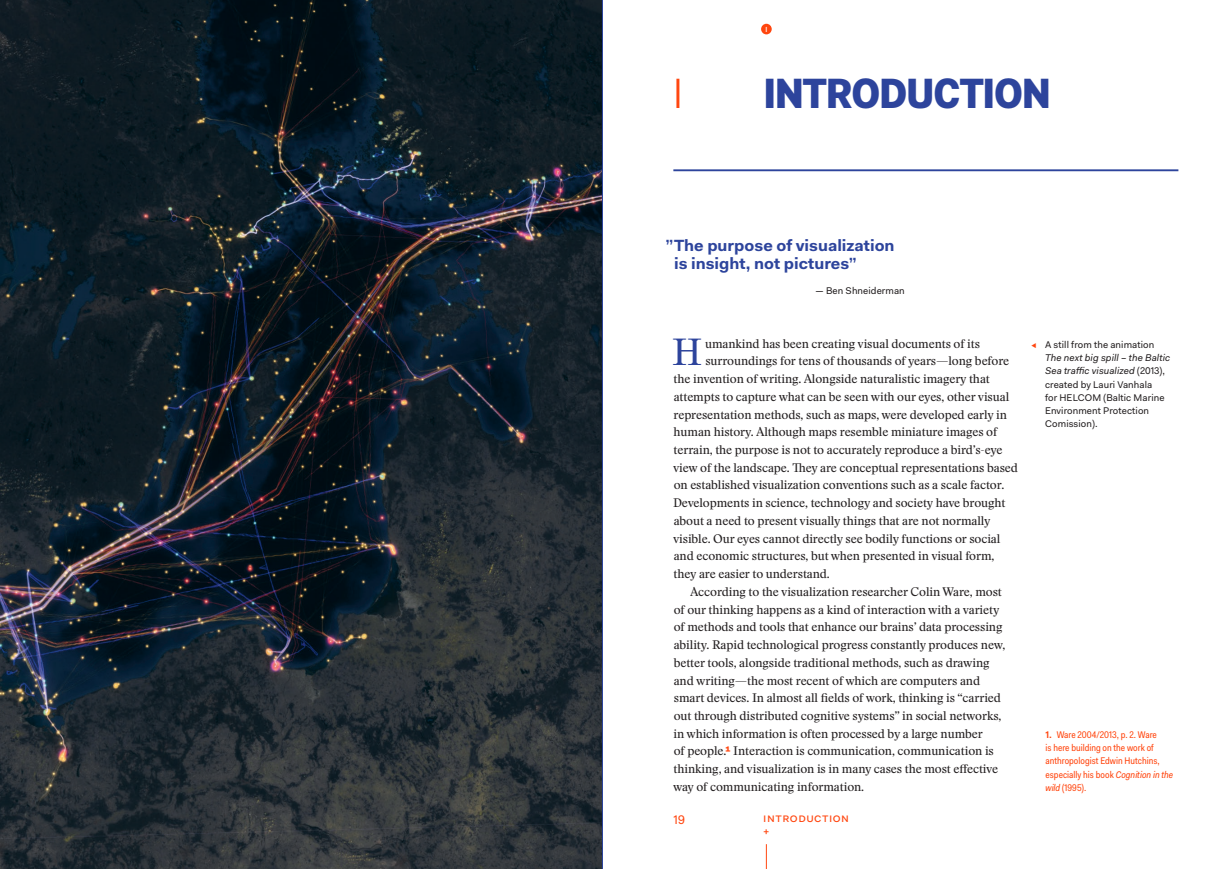
<style>
.page{position:relative;width:1205px;height:869px;background:#fff}
.page>*{position:absolute;margin:0;border:0;box-sizing:border-box;transform-origin:0 0}
.H1_Heading_01{font:900 42.5px "Fakt Sm Con Pro";letter-spacing:-.02em;color:#2d449c}
.Extras_-_Chapter_num{font:42.5px "Fakt Sm Con Pro Blond";color:#ff460f}
.P0_Paragraph_01_intr{font:37.12px "Stanley";color:#2d449c}
.Extras___quote{font:700 16.25px/17.8px "Fakt Pro";color:#2d449c}
.Extras_-_Running_Foo{font:12.5px/13.2px "Fakt Pro";letter-spacing:.04em;color:#ff460f}
.P0_Paragraph_01_intr-2{font:12.25px "Stanley";letter-spacing:-.01em;color:#231f20}
.P2_Paragraph_01_2{font:12.25px/17.8px "Stanley";letter-spacing:-.01em;color:#231f20}
.C4_captions_NOSPACEA{font:9.75px/13.2px "Fakt Pro";letter-spacing:.01em;color:#231f20}
.E1_Endnotes{font:9.75px/13.2px "Fakt Sm Con Pro";color:#ff460f}
.t1{font:9.75px "Fakt Pro";color:#fff}
.s1{font-family:"Fakt Pro";font-weight:600;font-size:15px;color:#ff460f}
.s2{color:#ff460f}
.s3{font-style:italic}
.s4{font-family:"Fakt Pro";font-weight:600}
</style>
<div class="page">
<div style="left:761px;top:24px;width:11px;height:10px;background:#ff460f;border-radius:50%"></div>
<svg style="left:766px;top:844px;width:1px;height:24px"></svg>
<img style="left:0;top:0;width:602px;height:868px">
<hr style="left:673px;top:169px;width:505px;height:2px;background:#2d449c">
<hr style="left:602px;top:0;width:1px;height:868px;background:#2d449c">
<p class="Extras_-_Chapter_num" style="left:673px;top:65px;width:11px">I</p>
<p class="t1" style="left:765px;top:22px;width:4px">I</p>
<p class="H1_Heading_01" style="left:764px;top:65px;width:289px">INTRODUCTION</p>
<p class="Extras___quote" style="left:674px;top:237px;width:222px;text-indent:-8px">”The purpose of visualization is insight, not pictures”</p>
<p class="C4_captions_NOSPACEA" style="left:815px;top:284px;width:91px">— Ben Shneiderman</p>
<p class="P0_Paragraph_01_intr" style="left:672px;top:327px;width:32px">H</p>
<p class="P0_Paragraph_01_intr-2" style="left:705px;top:335px;width:276px">umankind has been creating visual documents of its</p>
<p class="P0_Paragraph_01_intr-2" style="left:705px;top:352px;width:305px">surroundings for tens of thousands of years—long before</p>
<p class="P0_Paragraph_01_intr-2" style="left:673px;top:370px;width:318px">the invention of writing. Alongside naturalistic imagery that</p>
<p class="P0_Paragraph_01_intr-2" style="left:674px;top:388px;width:337px">attempts to capture what can be seen with our eyes, other visual</p>
<p class="P0_Paragraph_01_intr-2" style="left:673px;top:406px;width:335px">representation methods, such as maps, were developed early in</p>
<p class="P0_Paragraph_01_intr-2" style="left:673px;top:423px;width:325px">human history. Although maps resemble miniature images of</p>
<p class="P0_Paragraph_01_intr-2" style="left:673px;top:441px;width:330px">terrain, the purpose is not to accurately reproduce a bird’s-eye</p>
<p class="P0_Paragraph_01_intr-2" style="left:673px;top:459px;width:346px">view of the landscape. They are conceptual representations based</p>
<p class="P0_Paragraph_01_intr-2" style="left:674px;top:476px;width:332px">on established visualization conventions such as a scale factor.</p>
<p class="P0_Paragraph_01_intr-2" style="left:673px;top:494px;width:334px">Developments in science, technology and society have brought</p>
<p class="P0_Paragraph_01_intr-2" style="left:674px;top:512px;width:318px">about a need to present visually things that are not normally</p>
<p class="P0_Paragraph_01_intr-2" style="left:673px;top:530px;width:329px">visible. Our eyes cannot directly see bodily functions or social</p>
<p class="P0_Paragraph_01_intr-2" style="left:674px;top:547px;width:322px">and economic structures, but when presented in visual form,</p>
<p class="P0_Paragraph_01_intr-2" style="left:673px;top:565px;width:158px">they are easier to understand.</p>
<p class="P2_Paragraph_01_2" style="left:673px;top:582px;width:334px;text-indent:17px">According to the visualization researcher Colin Ware, most of our thinking happens as a kind of interaction with a variety of methods and tools that enhance our brains’ data processing ability. Rapid technological progress constantly produces new, better tools, alongside traditional methods, such as drawing and writing—the most recent of which are computers and smart devices. In almost all fields of work, thinking is “carried out through distributed cognitive systems” in social networks, in which information is often processed by a large number<br>of people.<span class="s1">1</span> Interaction is communication, communication is thinking, and visualization is in many cases the most effective way of communicating information.</p>
<p class="Extras_-_Running_Foo" style="left:673px;top:812px;width:13px">19</p>
<p class="Extras_-_Running_Foo" style="left:763px;top:810px;width:87px">Introduction +</p>
<p class="C4_captions_NOSPACEA" style="left:1045px;top:337px;width:127px;text-indent:-14px"><span class="s2">◀</span> A still from the animation<br><span class="s3">The next big spill – the Baltic<br>Sea traffic visualized</span> (2013), created by Lauri Vanhala<br>for HELCOM (Baltic Marine<br>Environment Protection<br>Comission).</p>
<p class="E1_Endnotes" style="left:1045px;top:727px;width:129px"><span class="s4">1.</span> Ware 2004/2013, p. 2. Ware<br>is here building on the work of anthropologist Edwin Hutchins, especially his book <span class="s3">Cognition in the wild</span> (1995).</p>
</div>
